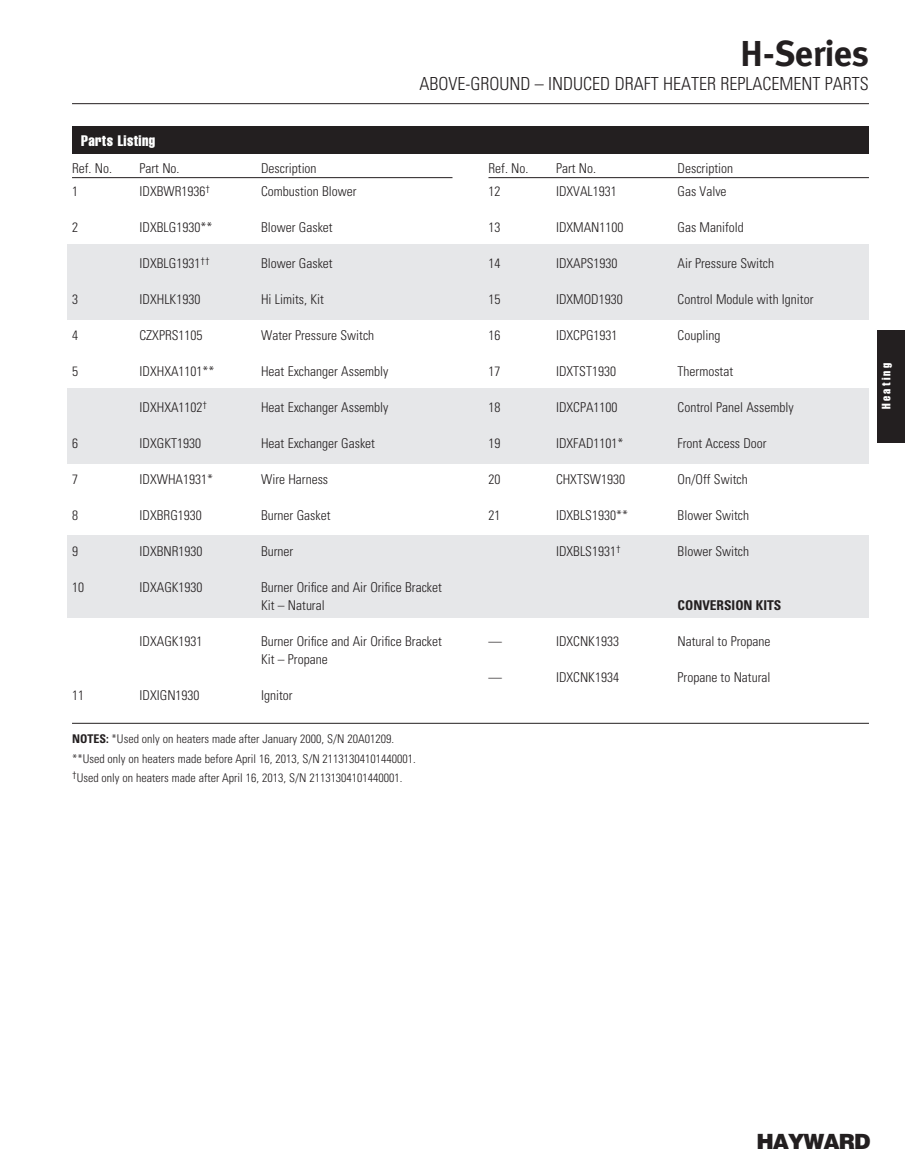
<style>
.page{position:relative;width:905px;height:1175px;background:#fff}
.page>*{position:absolute;margin:0;border:0;box-sizing:border-box;transform-origin:0 0}
.Revised_Products_Hea{font:700 36px "Meta";color:#231f20}
.t1{font:900 21px "Helvetica";letter-spacing:-.05em;color:#231f20}
.t2{font:300 condensed 18px "Univers";color:#231f20}
.t3{font:extra-condensed 15px "Helvetica";letter-spacing:.025em;color:#fff}
.t4{font:300 condensed 13.5px/18px "Univers";color:#231f20}
.t5{font:700 condensed 13.5px "Univers";color:#231f20}
.t6{font:300 condensed 12px "Univers";color:#231f20}
.t7{font:extra-condensed 12px "Helvetica";letter-spacing:.2em;color:#fff}
.s1{font-weight:700}
</style>
<div class="page">
<hr style="left:72px;top:103px;width:796px;height:1px;background:#231f20">
<div style="left:68px;top:244px;width:800px;height:76px;background:#e6e7e9"></div>
<div style="left:68px;top:388px;width:800px;height:76px;background:#e6e7e9"></div>
<div style="left:68px;top:536px;width:800px;height:82px;background:#e6e7e9"></div>
<div style="left:72px;top:126px;width:796px;height:27px;background:#231f20"></div>
<hr style="left:72px;top:177px;width:380px;height:1px;background:#231f20">
<hr style="left:488px;top:177px;width:380px;height:1px;background:#231f20">
<hr style="left:72px;top:723px;width:796px;height:1px;background:#231f20">
<div style="left:878px;top:330px;width:26px;height:113px;background:#231f20"></div>
<p class="Revised_Products_Hea" style="left:740px;top:33px;width:130px">H-Series</p>
<p class="t2" style="left:419px;top:73px;width:451px">ABOVE-GROUND – INDUCED DRAFT HEATER REPLACEMENT PARTS</p>
<p class="t3" style="left:81px;top:131px;width:76px">Parts Listing</p>
<p class="t4" style="left:72px;top:159px;width:42px">Ref. No.</p>
<p class="t4" style="left:140px;top:159px;width:42px">Part No.</p>
<p class="t4" style="left:261px;top:159px;width:57px">Description</p>
<p class="t4" style="left:488px;top:159px;width:42px">Ref. No.</p>
<p class="t4" style="left:556px;top:159px;width:42px">Part No.</p>
<p class="t4" style="left:677px;top:159px;width:57px">Description</p>
<p class="t4" style="left:72px;top:182px;width:7px">1</p>
<p class="t4" style="left:140px;top:182px;width:72px">IDXBWR1936<sup>†</sup></p>
<p class="t4" style="left:261px;top:182px;width:97px">Combustion Blower</p>
<p class="t4" style="left:72px;top:218px;width:7px">2</p>
<p class="t4" style="left:140px;top:218px;width:74px">IDXBLG1930**</p>
<p class="t4" style="left:261px;top:218px;width:73px">Blower Gasket</p>
<p class="t4" style="left:140px;top:254px;width:72px">IDXBLG1931<sup>††</sup></p>
<p class="t4" style="left:261px;top:254px;width:73px">Blower Gasket</p>
<p class="t4" style="left:72px;top:290px;width:7px">3</p>
<p class="t4" style="left:140px;top:290px;width:62px">IDXHLK1930</p>
<p class="t4" style="left:261px;top:290px;width:64px">Hi Limits, Kit</p>
<p class="t4" style="left:72px;top:326px;width:7px">4</p>
<p class="t4" style="left:140px;top:326px;width:64px">CZXPRS1105</p>
<p class="t4" style="left:261px;top:326px;width:115px">Water Pressure Switch</p>
<p class="t4" style="left:72px;top:362px;width:7px">5</p>
<p class="t4" style="left:140px;top:362px;width:76px">IDXHXA1101**</p>
<p class="t4" style="left:261px;top:362px;width:129px">Heat Exchanger Assembly</p>
<p class="t4" style="left:140px;top:398px;width:69px">IDXHXA1102<sup>†</sup></p>
<p class="t4" style="left:261px;top:398px;width:129px">Heat Exchanger Assembly</p>
<p class="t4" style="left:72px;top:434px;width:7px">6</p>
<p class="t4" style="left:140px;top:434px;width:63px">IDXGKT1930</p>
<p class="t4" style="left:261px;top:434px;width:115px">Heat Exchanger Gasket</p>
<p class="t4" style="left:72px;top:470px;width:7px">7</p>
<p class="t4" style="left:140px;top:470px;width:75px">IDXWHA1931*</p>
<p class="t4" style="left:261px;top:470px;width:69px">Wire Harness</p>
<p class="t4" style="left:72px;top:506px;width:7px">8</p>
<p class="t4" style="left:140px;top:506px;width:64px">IDXBRG1930</p>
<p class="t4" style="left:261px;top:506px;width:71px">Burner Gasket</p>
<p class="t4" style="left:72px;top:542px;width:7px">9</p>
<p class="t4" style="left:140px;top:542px;width:64px">IDXBNR1930</p>
<p class="t4" style="left:261px;top:542px;width:34px">Burner</p>
<p class="t4" style="left:72px;top:578px;width:13px">10</p>
<p class="t4" style="left:140px;top:578px;width:64px">IDXAGK1930</p>
<p class="t4" style="left:261px;top:578px;width:182px">Burner Orifice and Air Orifice Bracket<br>Kit – Natural</p>
<p class="t4" style="left:140px;top:632px;width:64px">IDXAGK1931</p>
<p class="t4" style="left:261px;top:632px;width:182px">Burner Orifice and Air Orifice Bracket<br>Kit – Propane</p>
<p class="t4" style="left:72px;top:686px;width:13px">11</p>
<p class="t4" style="left:140px;top:686px;width:61px">IDXIGN1930</p>
<p class="t4" style="left:261px;top:686px;width:33px">Ignitor</p>
<p class="t4" style="left:488px;top:182px;width:13px">12</p>
<p class="t4" style="left:556px;top:182px;width:62px">IDXVAL1931</p>
<p class="t4" style="left:677px;top:182px;width:51px">Gas Valve</p>
<p class="t4" style="left:488px;top:218px;width:13px">13</p>
<p class="t4" style="left:556px;top:218px;width:69px">IDXMAN1100</p>
<p class="t4" style="left:677px;top:218px;width:68px">Gas Manifold</p>
<p class="t4" style="left:488px;top:254px;width:13px">14</p>
<p class="t4" style="left:556px;top:254px;width:63px">IDXAPS1930</p>
<p class="t4" style="left:677px;top:254px;width:98px">Air Pressure Switch</p>
<p class="t4" style="left:488px;top:290px;width:13px">15</p>
<p class="t4" style="left:556px;top:290px;width:68px">IDXMOD1930</p>
<p class="t4" style="left:677px;top:290px;width:137px">Control Module with Ignitor</p>
<p class="t4" style="left:488px;top:326px;width:13px">16</p>
<p class="t4" style="left:556px;top:326px;width:63px">IDXCPG1931</p>
<p class="t4" style="left:677px;top:326px;width:44px">Coupling</p>
<p class="t4" style="left:488px;top:362px;width:13px">17</p>
<p class="t4" style="left:556px;top:362px;width:61px">IDXTST1930</p>
<p class="t4" style="left:677px;top:362px;width:57px">Thermostat</p>
<p class="t4" style="left:488px;top:398px;width:13px">18</p>
<p class="t4" style="left:556px;top:398px;width:63px">IDXCPA1100</p>
<p class="t4" style="left:677px;top:398px;width:118px">Control Panel Assembly</p>
<p class="t4" style="left:488px;top:434px;width:13px">19</p>
<p class="t4" style="left:556px;top:434px;width:69px">IDXFAD1101*</p>
<p class="t4" style="left:677px;top:434px;width:91px">Front Access Door</p>
<p class="t4" style="left:488px;top:470px;width:13px">20</p>
<p class="t4" style="left:556px;top:470px;width:70px">CHXTSW1930</p>
<p class="t4" style="left:677px;top:470px;width:72px">On/Off Switch</p>
<p class="t4" style="left:488px;top:506px;width:13px">21</p>
<p class="t4" style="left:556px;top:506px;width:73px">IDXBLS1930**</p>
<p class="t4" style="left:677px;top:506px;width:73px">Blower Switch</p>
<p class="t4" style="left:556px;top:542px;width:66px">IDXBLS1931<sup>†</sup></p>
<p class="t4" style="left:677px;top:542px;width:73px">Blower Switch</p>
<p class="t5" style="left:677px;top:597px;width:105px">CONVERSION KITS</p>
<p class="t4" style="left:488px;top:632px;width:15px">—</p>
<p class="t4" style="left:556px;top:632px;width:64px">IDXCNK1933</p>
<p class="t4" style="left:677px;top:632px;width:94px">Natural to Propane</p>
<p class="t4" style="left:488px;top:668px;width:15px">—</p>
<p class="t4" style="left:556px;top:668px;width:64px">IDXCNK1934</p>
<p class="t4" style="left:677px;top:668px;width:94px">Propane to Natural</p>
<p class="t6" style="left:72px;top:732px;width:323px"><span class="s1">NOTES:</span> *Used only on heaters made after January 2000, S/N 20A01209.</p>
<p class="t6" style="left:72px;top:751px;width:345px">**Used only on heaters made before April 16, 2013, S/N 21131304101440001.</p>
<p class="t6" style="left:72px;top:771px;width:332px"><sup>†</sup>Used only on heaters made after April 16, 2013, S/N 21131304101440001.</p>
<p class="t7" style="left:878px;top:409px;width:48px;rotate:-90deg">Heating</p>
<p class="t1" style="left:756px;top:1128px;width:115px">HAYWARD</p>
</div>
